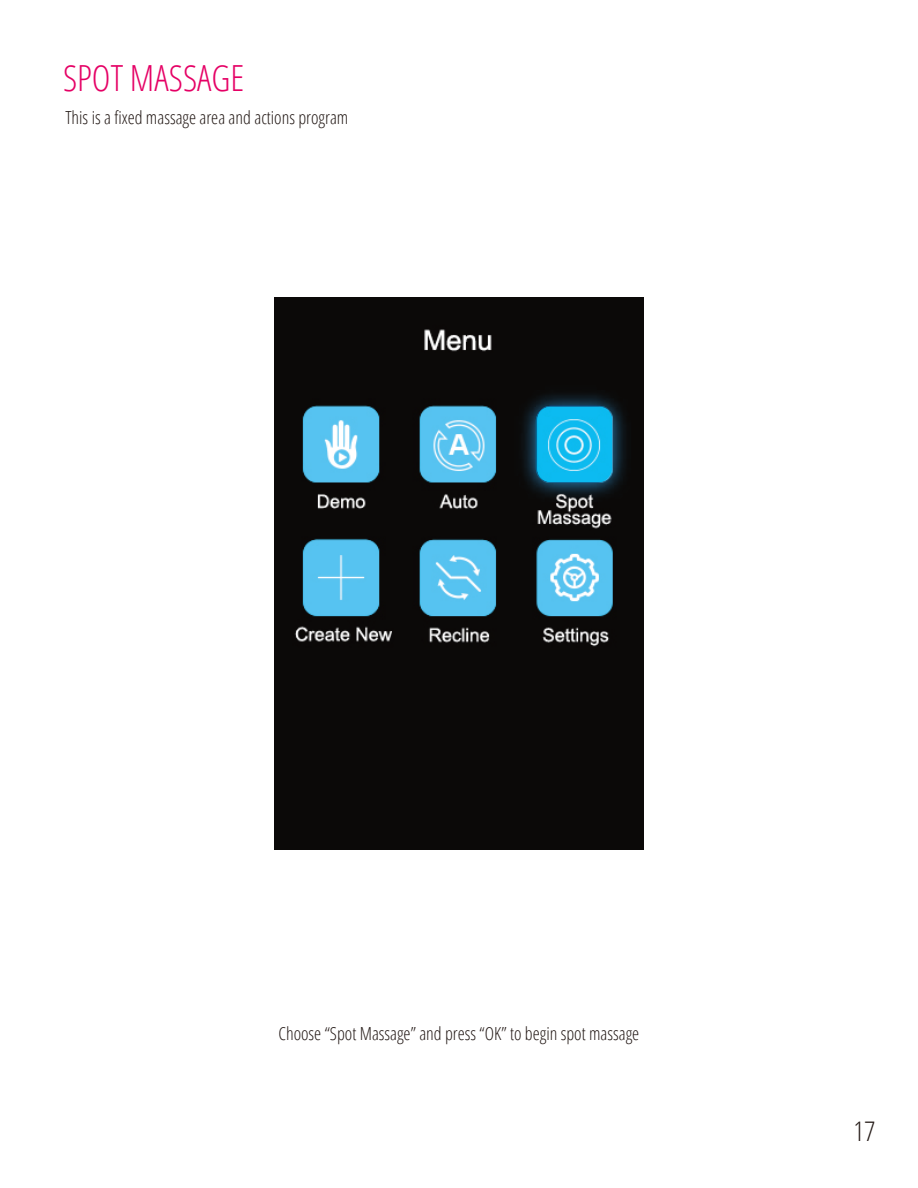
<style>
.page{position:relative;width:918px;height:1188px;background:#fff}
.page>*{position:absolute;margin:0;border:0;box-sizing:border-box;transform-origin:0 0}
.t1{font:300 condensed 36px "Open Sans";color:#e50065}
.t2{font:300 condensed 27px "Open Sans";color:#221815}
.t3{font:300 condensed 18px "Open Sans";color:#221815}
</style>
<div class="page">
<img style="left:275px;top:297px;width:368px;height:553px">
<img style="left:510px;top:381px;width:127px;height:127px">
<svg style="left:536px;top:407px;width:76px;height:76px;background:#1dbdee"></svg>
<h1 class="t1" style="left:63px;top:54px;width:183px">SPOT MASSAGE</h1>
<p class="t3" style="left:65px;top:105px;width:285px">This is a fixed massage area and actions program</p>
<p class="t3" style="left:278px;top:1021px;width:362px">Choose “Spot Massage” and press “OK” to begin spot massage</p>
<h2 class="t2" style="left:854px;top:1113px;width:23px">17</h2>
</div>
